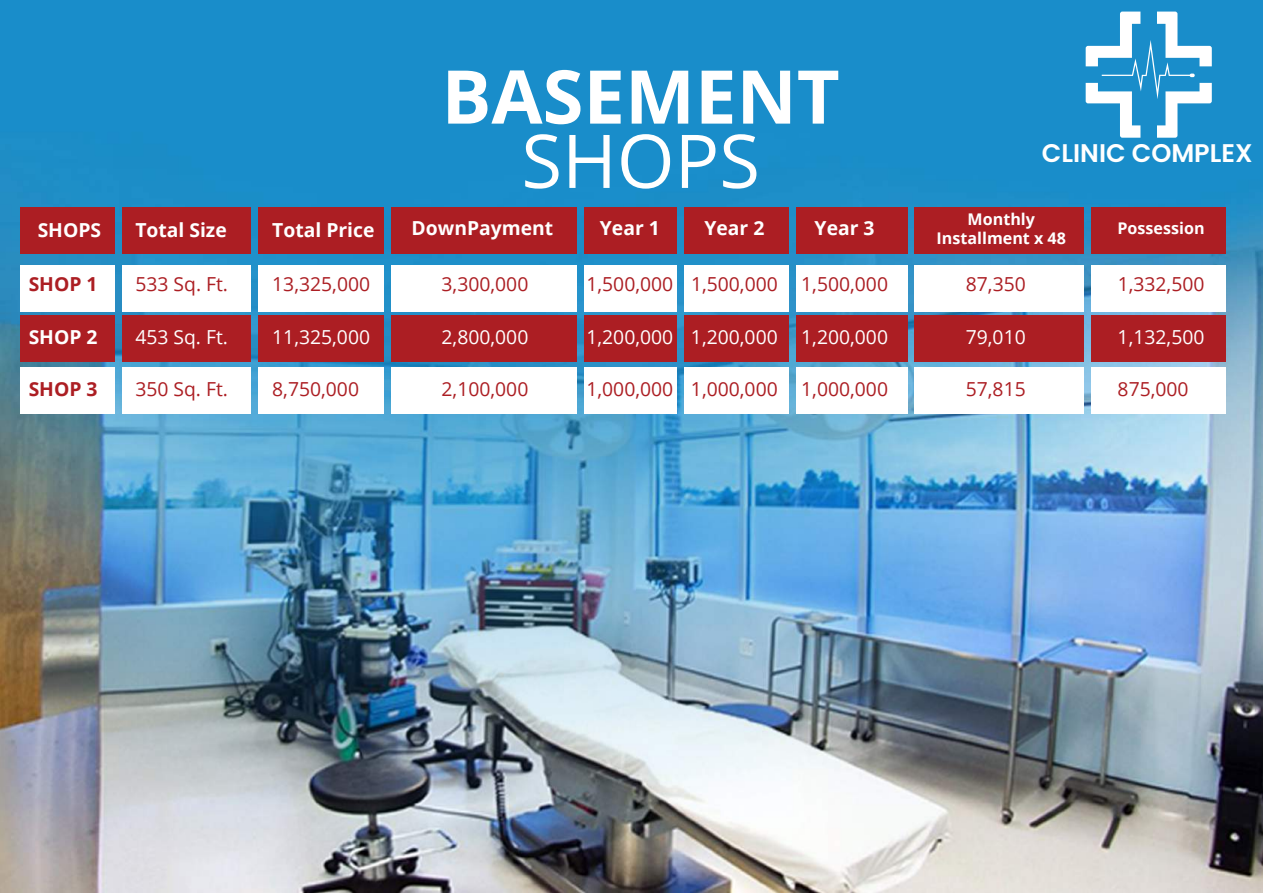
<style>
.page{position:relative;width:1263px;height:893px;background:#fff}
.page>*{position:absolute;margin:0;border:0;box-sizing:border-box;transform-origin:0 0}
.t1{font:700 74.1px "Open Sans";color:#fff}
.t2{font:74.1px "Open Sans";color:#fff}
.t3{font:600 25.5px "Poppins";color:#fff}
.t4{font:19.35px "Open Sans";color:#ac1e23}
.t5{font:19.35px "Open Sans";color:#fff}
.t6{font:700 19.35px "Open Sans";color:#fff}
.t7{font:700 19.35px "Open Sans";color:#ac1e23}
.t8{font:700 16.05px/19.4px "Open Sans";color:#fff;text-align:center}
</style>
<div class="page">
<img style="left:0;top:0;width:1263px;height:893px">
<div style="left:584px;top:265px;width:92px;height:47px;background:#fff"></div>
<div style="left:391px;top:265px;width:186px;height:47px;background:#fff"></div>
<div style="left:684px;top:265px;width:105px;height:47px;background:#fff"></div>
<div style="left:796px;top:265px;width:111px;height:47px;background:#fff"></div>
<div style="left:915px;top:265px;width:169px;height:47px;background:#fff"></div>
<div style="left:20px;top:265px;width:95px;height:47px;background:#fff"></div>
<div style="left:1091px;top:265px;width:135px;height:47px;background:#fff"></div>
<div style="left:123px;top:265px;width:128px;height:47px;background:#fff"></div>
<div style="left:259px;top:265px;width:125px;height:47px;background:#fff"></div>
<div style="left:584px;top:367px;width:92px;height:47px;background:#fff"></div>
<div style="left:391px;top:367px;width:186px;height:47px;background:#fff"></div>
<div style="left:684px;top:367px;width:105px;height:47px;background:#fff"></div>
<div style="left:796px;top:367px;width:111px;height:47px;background:#fff"></div>
<div style="left:915px;top:367px;width:169px;height:47px;background:#fff"></div>
<div style="left:20px;top:367px;width:95px;height:47px;background:#fff"></div>
<div style="left:1091px;top:367px;width:135px;height:47px;background:#fff"></div>
<div style="left:123px;top:367px;width:128px;height:47px;background:#fff"></div>
<div style="left:259px;top:367px;width:125px;height:47px;background:#fff"></div>
<div style="left:584px;top:207px;width:92px;height:47px;background:#ac1e23"></div>
<div style="left:391px;top:207px;width:186px;height:47px;background:#ac1e23"></div>
<div style="left:684px;top:207px;width:105px;height:47px;background:#ac1e23"></div>
<div style="left:796px;top:207px;width:111px;height:47px;background:#ac1e23"></div>
<div style="left:915px;top:207px;width:169px;height:47px;background:#ac1e23"></div>
<div style="left:20px;top:207px;width:95px;height:47px;background:#ac1e23"></div>
<div style="left:1091px;top:207px;width:135px;height:47px;background:#ac1e23"></div>
<div style="left:123px;top:207px;width:128px;height:47px;background:#ac1e23"></div>
<div style="left:259px;top:207px;width:125px;height:47px;background:#ac1e23"></div>
<div style="left:584px;top:315px;width:92px;height:47px;background:#ac1e23"></div>
<div style="left:391px;top:315px;width:186px;height:47px;background:#ac1e23"></div>
<div style="left:684px;top:315px;width:105px;height:47px;background:#ac1e23"></div>
<div style="left:796px;top:315px;width:111px;height:47px;background:#ac1e23"></div>
<div style="left:915px;top:315px;width:169px;height:47px;background:#ac1e23"></div>
<div style="left:20px;top:315px;width:95px;height:47px;background:#ac1e23"></div>
<div style="left:1091px;top:315px;width:135px;height:47px;background:#ac1e23"></div>
<div style="left:123px;top:315px;width:128px;height:47px;background:#ac1e23"></div>
<div style="left:259px;top:315px;width:125px;height:47px;background:#ac1e23"></div>
<svg style="left:1086px;top:12px;width:126px;height:126px"></svg>
<h1 class="t1" style="left:441px;top:44px;width:400px">BASEMENT</h1>
<h1 class="t2" style="left:521px;top:110px;width:240px">SHOPS</h1>
<h2 class="t3" style="left:1042px;top:139px;width:212px">CLINIC COMPLEX</h2>
<p class="t6" style="left:38px;top:216px;width:65px">SHOPS</p>
<p class="t6" style="left:135px;top:216px;width:93px">Total Size</p>
<p class="t6" style="left:272px;top:216px;width:104px">Total Price</p>
<p class="t6" style="left:412px;top:215px;width:143px">DownPayment</p>
<p class="t6" style="left:600px;top:215px;width:61px">Year 1</p>
<p class="t6" style="left:704px;top:215px;width:61px">Year 2</p>
<p class="t6" style="left:815px;top:215px;width:61px">Year 3</p>
<p class="t8" style="left:937px;top:209px;width:131px">Monthly<br>Installment x 48</p>
<p class="t8" style="left:1117px;top:218px;width:89px">Possession</p>
<p class="t7" style="left:29px;top:270px;width:70px">SHOP 1</p>
<p class="t4" style="left:135px;top:271px;width:94px">533 Sq. Ft.</p>
<p class="t4" style="left:272px;top:271px;width:99px">13,325,000</p>
<p class="t4" style="left:442px;top:271px;width:88px">3,300,000</p>
<p class="t4" style="left:586px;top:271px;width:303px">1,500,000 1,500,000 1,500,000</p>
<p class="t4" style="left:966px;top:271px;width:61px">87,350</p>
<p class="t4" style="left:1118px;top:271px;width:88px">1,332,500</p>
<p class="t6" style="left:29px;top:323px;width:70px">SHOP 2</p>
<p class="t5" style="left:135px;top:324px;width:94px">453 Sq. Ft.</p>
<p class="t4" style="left:135px;top:376px;width:94px">350 Sq. Ft.</p>
<p class="t7" style="left:29px;top:375px;width:70px">SHOP 3</p>
<p class="t5" style="left:272px;top:324px;width:99px">11,325,000</p>
<p class="t4" style="left:272px;top:376px;width:88px">8,750,000</p>
<p class="t4" style="left:966px;top:376px;width:61px">57,815</p>
<p class="t5" style="left:442px;top:324px;width:88px">2,800,000</p>
<p class="t5" style="left:586px;top:324px;width:88px">1,200,000</p>
<p class="t4" style="left:442px;top:376px;width:88px">2,100,000</p>
<p class="t4" style="left:586px;top:376px;width:88px">1,000,000</p>
<p class="t5" style="left:691px;top:324px;width:88px">1,200,000</p>
<p class="t4" style="left:691px;top:376px;width:88px">1,000,000</p>
<p class="t5" style="left:801px;top:324px;width:88px">1,200,000</p>
<p class="t4" style="left:801px;top:376px;width:88px">1,000,000</p>
<p class="t5" style="left:966px;top:324px;width:61px">79,010</p>
<p class="t5" style="left:1118px;top:324px;width:88px">1,132,500</p>
<p class="t4" style="left:1118px;top:376px;width:73px">875,000</p>
</div>
